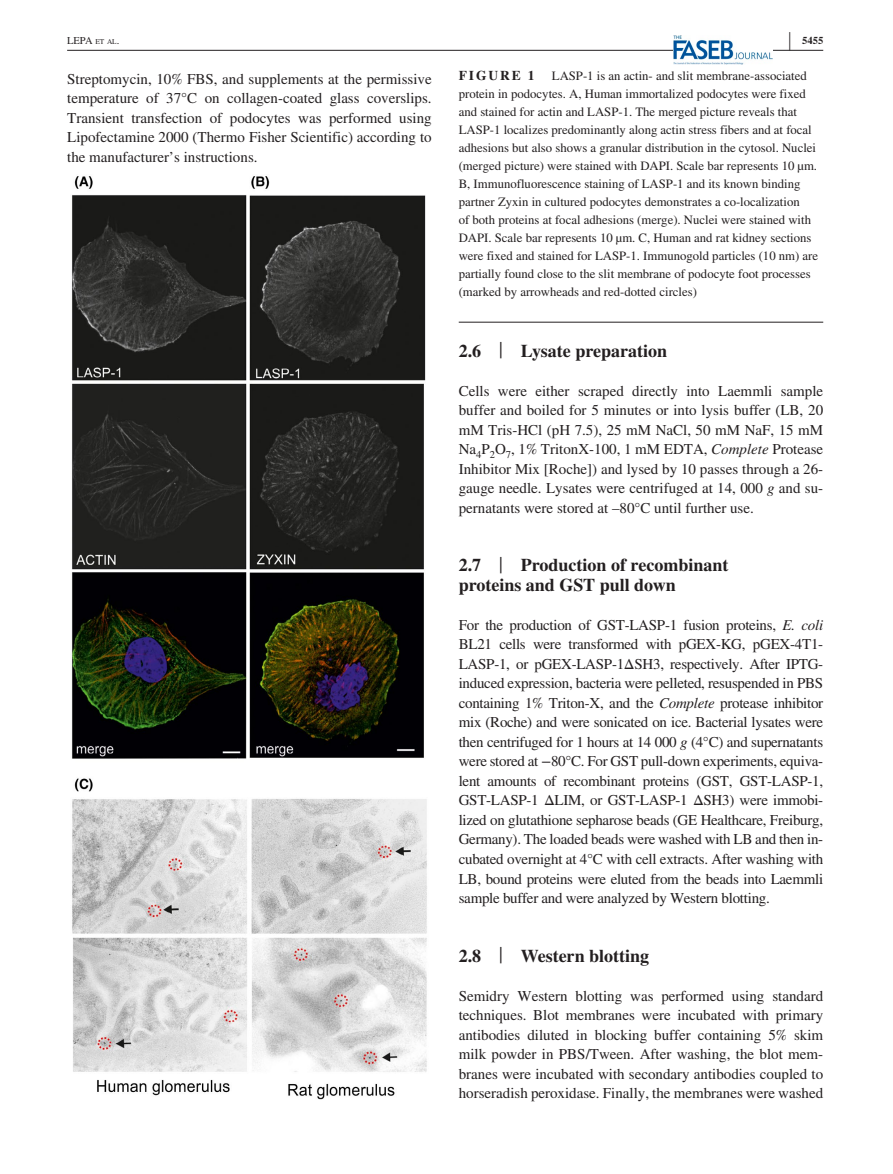
<style>
.page{position:relative;width:893px;height:1174px;background:#fff}
.page>*{position:absolute;margin:0;border:0;box-sizing:border-box;transform-origin:0 0}
.t1{font:700 25.95px "STIX";color:#231f20;scale:.36 1}
.t2{font:700 18px/19.5px "STIX";color:#231f20}
.t3{font:15px/19.5px "STIX";color:#231f20;text-align:justify}
.t4{font:700 13.5px "STIX";letter-spacing:.14em;color:#231f20}
.t5{font:12.75px/18px "STIX";color:#231f20}
.t6{font:10.5px "STIX";color:#231f20}
.t7{font:700 10.5px "STIX";color:#231f20}
.s1{font-size:7.35px}
.s2{color:#fff}
.s3{font-weight:400;font-size:23.7px}
.s4{font-style:italic}
</style>
<div class="page">
<hr style="left:67px;top:50px;width:756px;height:1px;background:#231f20">
<img style="left:674px;top:35px;width:99px;height:30px">
<img style="left:71px;top:176px;width:356px;height:924px">
<hr style="left:459px;top:322px;width:364px;height:1px;background:#231f20">
<h1 class="t1" style="left:789px;top:26px;width:7px">|</h1>
<p class="t6" style="left:67px;top:33px;width:54px">LEPA <span class="s1">et al</span> .</p>
<p class="t7" style="left:802px;top:34px;width:22px">5455</p>
<p class="t3" style="left:67px;top:70px;width:366px">Streptomycin, 10% FBS, and supplements at the permissive temperature of 37°C on collagen-coated glass coverslips.<br>Transient transfection of podocytes was performed using Lipofectamine 2000 (Thermo Fisher Scientific) according to the manufacturer’s instructions.</p>
<p class="t4" style="left:459px;top:68px;width:77px">FIGURE 1</p>
<p class="t5" style="left:459px;top:68px;width:361px;text-indent:93px">LASP-1 is an actin- and slit membrane-associated protein in podocytes. A, Human immortalized podocytes were fixed and stained for actin and LASP-1. The merged picture reveals that LASP-1 localizes predominantly along actin stress fibers and at focal adhesions but also shows a granular distribution in the cytosol. Nuclei (merged picture) were stained with DAPI. Scale bar represents 10 µm.<br>B, Immunofluorescence staining of LASP-1 and its known binding partner Zyxin in cultured podocytes demonstrates a co-localization<br>of both proteins at focal adhesions (merge). Nuclei were stained with DAPI. Scale bar represents 10 µm. C, Human and rat kidney sections were fixed and stained for LASP-1. Immunogold particles (10 nm) are partially found close to the slit membrane of podocyte foot processes (marked by arrowheads and red-dotted circles) <span class="s2">[Color figure can be</span></p>
<p class="t2" style="left:459px;top:341px;width:210px">2.6 <span class="s3">|</span> Lysate preparation</p>
<p class="t3" style="left:459px;top:382px;width:366px">Cells were either scraped directly into Laemmli sample buffer and boiled for 5 minutes or into lysis buffer (LB, 20 mM Tris-HCl (pH 7.5), 25 mM NaCl, 50 mM NaF, 15 mM Na<sub>4</sub>P<sub>2</sub>O<sub>7</sub>, 1% TritonX-100, 1 mM EDTA, <span class="s4">Complete</span> Protease Inhibitor Mix [Roche]) and lysed by 10 passes through a 26- gauge needle. Lysates were centrifuged at 14, 000 <span class="s4">g</span> and su&shy;pernatants were stored at –80°C until further use.</p>
<p class="t2" style="left:459px;top:555px;width:271px">2.7 <span class="s3">|</span> Production of recombinant proteins and GST pull down</p>
<p class="t3" style="left:459px;top:616px;width:366px">For the production of GST-LASP-1 fusion proteins, <span class="s4">E. coli </span>BL21 cells were transformed with pGEX-KG, pGEX-4T1- LASP-1, or pGEX-LASP-1ΔSH3, respectively. After IPTG&shy;induced expression, bacteria were pelleted, resuspended in PBS containing 1% Triton-X, and the <span class="s4">Complete</span> protease inhibitor mix (Roche) and were sonicated on ice. Bacterial lysates were then centrifuged for 1 hours at 14 000 <span class="s4">g</span> (4°C) and supernatants were stored at −80°C. For GST pull-down experiments, equiva&shy;lent amounts of recombinant proteins (GST, GST-LASP-1, GST-LASP-1 ΔLIM, or GST-LASP-1 ΔSH3) were immobi&shy;lized on glutathione sepharose beads (GE Healthcare, Freiburg, Germany). The loaded beads were washed with LB and then in&shy;cubated overnight at 4°C with cell extracts. After washing with LB, bound proteins were eluted from the beads into Laemmli sample buffer and were analyzed by Western blotting.</p>
<p class="t2" style="left:459px;top:945px;width:192px">2.8 <span class="s3">|</span> Western blotting</p>
<p class="t3" style="left:459px;top:986px;width:366px">Semidry Western blotting was performed using standard techniques. Blot membranes were incubated with primary antibodies diluted in blocking buffer containing 5% skim milk powder in PBS/Tween. After washing, the blot mem&shy;branes were incubated with secondary antibodies coupled to horseradish peroxidase. Finally, the membranes were washed</p>
</div>
